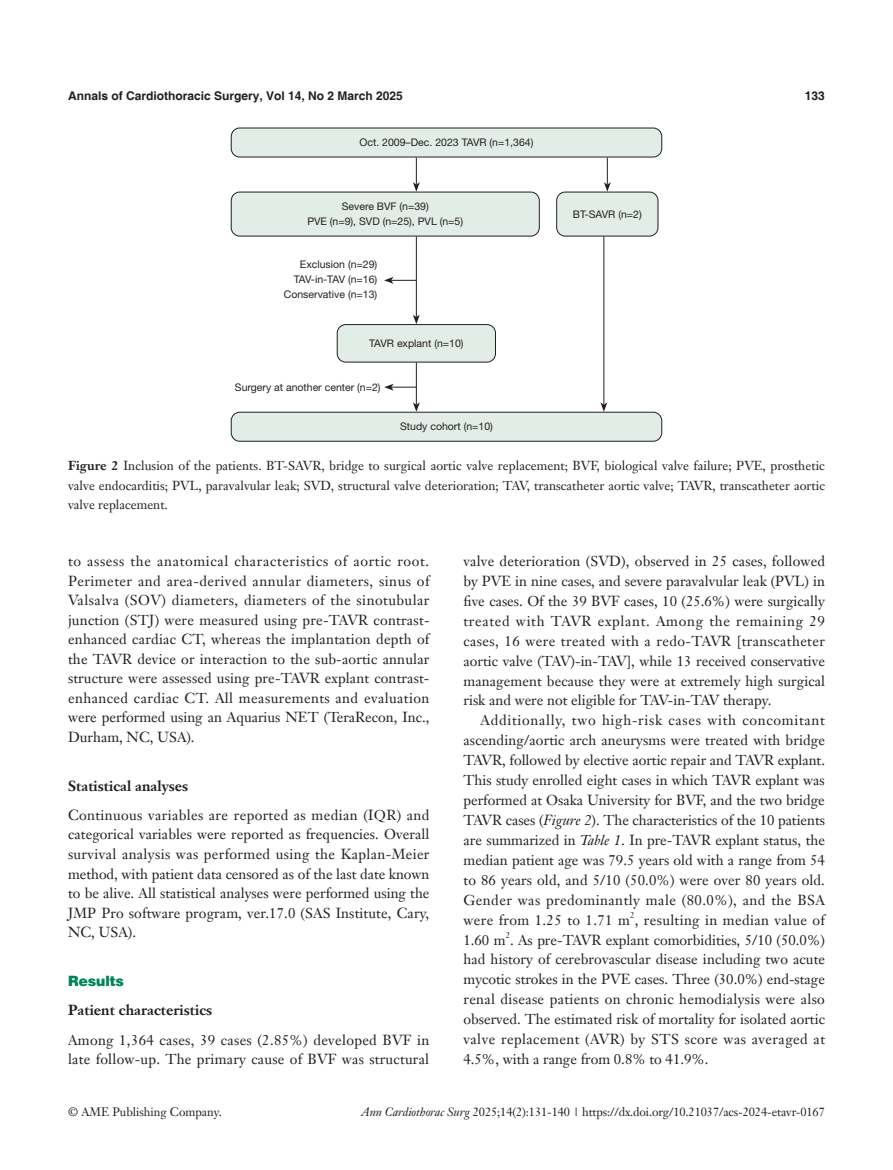
<style>
.page{position:relative;width:893px;height:1170px;background:#fff}
.page>*{position:absolute;margin:0;border:0;box-sizing:border-box;transform-origin:0 0}
.t1{font:14.25px/20px "Janson Text LT";letter-spacing:.01em;color:#231f20;text-align:justify}
._2ji-6_5{font:700 14.25px "Janson Text LT";color:#231f20}
._1ji-6_5{font:900 14.25px "Helvetica";color:#00845c}
.t2{font:12.75px/19.5px "Janson Text LT";color:#231f20;text-align:justify}
.t3{font:12px "Janson Text LT";letter-spacing:-.01em;color:#231f20}
.t4{font:700 12px "Helvetica";color:#231f20}
.C-tu-chongshu{font:10.5px/15px "Helvetica Neue LT Pro";color:#231f20;text-align:right}
.t5{font:8.25px "Janson Text LT";color:#231f20}
.s1{font-weight:700}
.s2{font-style:italic}
</style>
<div class="page">
<div style="left:231px;top:128px;width:431px;height:29px;background:#e3ede8;border-radius:9px"></div>
<div style="left:231px;top:128px;width:431px;height:29px;border:1px solid #231f20;border-radius:9px"></div>
<div style="left:337px;top:324px;width:158px;height:38px;background:#e3ede8;border-radius:9px"></div>
<div style="left:337px;top:324px;width:159px;height:38px;border:1px solid #231f20;border-radius:9px"></div>
<div style="left:231px;top:412px;width:431px;height:29px;background:#e3ede8;border-radius:9px"></div>
<div style="left:231px;top:412px;width:431px;height:29px;border:1px solid #231f20;border-radius:9px"></div>
<div style="left:231px;top:192px;width:308px;height:44px;background:#e3ede8;border-radius:9px"></div>
<div style="left:231px;top:192px;width:309px;height:44px;border:1px solid #231f20;border-radius:9px"></div>
<div style="left:557px;top:192px;width:101px;height:44px;background:#e3ede8;border-radius:9px"></div>
<div style="left:556px;top:192px;width:102px;height:44px;border:1px solid #231f20;border-radius:9px"></div>
<svg style="left:413px;top:158px;width:7px;height:34px"></svg>
<svg style="left:604px;top:158px;width:7px;height:34px"></svg>
<hr style="left:603px;top:236px;width:1px;height:168px;background:#231f20">
<svg style="left:600px;top:402px;width:7px;height:10px"></svg>
<hr style="left:416px;top:236px;width:1px;height:81px;background:#231f20">
<svg style="left:413px;top:315px;width:7px;height:9px"></svg>
<hr style="left:416px;top:362px;width:1px;height:42px;background:#231f20">
<svg style="left:413px;top:402px;width:7px;height:10px"></svg>
<svg style="left:384px;top:277px;width:32px;height:7px"></svg>
<svg style="left:384px;top:383px;width:33px;height:7px"></svg>
<p class="t4" style="left:68px;top:88px;width:336px">Annals of Cardiothoracic Surgery, Vol 14, No 2 March 2025</p>
<p class="t4" style="left:805px;top:88px;width:22px">133</p>
<p class="C-tu-chongshu" style="left:360px;top:135px;width:175px">Oct. 2009–Dec. 2023 TAVR (n=1,364)</p>
<p class="C-tu-chongshu" style="left:342px;top:199px;width:89px">Severe BVF (n=39)</p>
<p class="C-tu-chongshu" style="left:307px;top:214px;width:157px">PVE (n=9), SVD (n=25), PVL (n=5)</p>
<p class="C-tu-chongshu" style="left:300px;top:256px;width:79px">Exclusion (n=29)</p>
<p class="C-tu-chongshu" style="left:284px;top:271px;width:95px">TAV-in-TAV (n=16)<br>Conservative (n=13)</p>
<p class="C-tu-chongshu" style="left:369px;top:335px;width:96px">TAVR explant (n=10)</p>
<p class="C-tu-chongshu" style="left:235px;top:379px;width:147px">Surgery at another center (n=2)</p>
<p class="C-tu-chongshu" style="left:400px;top:419px;width:94px">Study cohort (n=10)</p>
<p class="C-tu-chongshu" style="left:573px;top:206px;width:71px">BT-SAVR (n=2)</p>
<p class="t2" style="left:68px;top:456px;width:758px"><span class="s1">Figure 2</span> Inclusion of the patients. BT-SAVR, bridge to surgical aortic valve replacement; BVF, biological valve failure; PVE, prosthetic valve endocarditis; PVL, paravalvular leak; SVD, structural valve deterioration; TAV, transcatheter aortic valve; TAVR, transcatheter aortic valve replacement.</p>
<p class="t1" style="left:68px;top:551px;width:363px;line-height:19.5px">to assess the anatomical characteristics of aortic root.<br>Perimeter and area-derived annular diameters, sinus of Valsalva (SOV) diameters, diameters of the sinotubular junction (STJ) were measured using pre-TAVR contrast&shy;enhanced cardiac CT, whereas the implantation depth of the TAVR device or interaction to the sub-aortic annular structure were assessed using pre-TAVR explant contrast&shy;enhanced cardiac CT. All measurements and evaluation were performed using an Aquarius NET (TeraRecon, Inc., Durham, NC, USA).</p>
<p class="_2ji-6_5" style="left:68px;top:776px;width:122px">Statistical analyses</p>
<p class="t1" style="left:68px;top:805px;width:363px;line-height:19.5px">Continuous variables are reported as median (IQR) and categorical variables were reported as frequencies. Overall survival analysis was performed using the Kaplan-Meier method, with patient data censored as of the last date known to be alive. All statistical analyses were performed using the JMP Pro software program, ver.17.0 (SAS Institute, Cary, NC, USA).</p>
<p class="_1ji-6_5" style="left:68px;top:971px;width:58px">Results</p>
<p class="_2ji-6_5" style="left:68px;top:1000px;width:146px">Patient characteristics</p>
<p class="t1" style="left:68px;top:1029px;width:363px;line-height:19.5px">Among 1,364 cases, 39 cases (2.85%) developed BVF in late follow-up. The primary cause of BVF was structural</p>
<p class="t1" style="left:463px;top:551px;width:363px">valve deterioration (SVD), observed in 25 cases, followed by PVE in nine cases, and severe paravalvular leak (PVL) in five cases. Of the 39 BVF cases, 10 (25.6%) were surgically treated with TAVR explant. Among the remaining 29 cases, 16 were treated with a redo-TAVR [transcatheter aortic valve (TAV)-in-TAV], while 13 received conservative management because they were at extremely high surgical risk and were not eligible for TAV-in-TAV therapy.</p>
<p class="t1" style="left:463px;top:710px;width:363px;text-indent:17px">Additionally, two high-risk cases with concomitant ascending/aortic arch aneurysms were treated with bridge TAVR, followed by elective aortic repair and TAVR explant.<br>This study enrolled eight cases in which TAVR explant was performed at Osaka University for BVF, and the two bridge TAVR cases (<span class="s2">Figure 2</span>). The characteristics of the 10 patients are summarized in <span class="s2">Table 1</span>. In pre-TAVR explant status, the median patient age was 79.5 years old with a range from 54 to 86 years old, and 5/10 (50.0%) were over 80 years old.<br>Gender was predominantly male (80.0%), and the BSA were from 1.25 to 1.71 m , resulting in median value of</p>
<p class="t5" style="left:630px;top:909px;width:6px">2</p>
<p class="t1" style="left:463px;top:929px;width:363px">1.60 m . As pre-TAVR explant comorbidities, 5/10 (50.0%)</p>
<p class="t5" style="left:506px;top:929px;width:6px">2</p>
<p class="t1" style="left:463px;top:949px;width:363px">had history of cerebrovascular disease including two acute mycotic strokes in the PVE cases. Three (30.0%) end-stage renal disease patients on chronic hemodialysis were also observed. The estimated risk of mortality for isolated aortic valve replacement (AVR) by STS score was averaged at 4.5%, with a range from 0.8% to 41.9%.</p>
<p class="t3" style="left:68px;top:1104px;width:155px">© AME Publishing Company.</p>
<p class="t3" style="left:362px;top:1104px;width:465px"><span class="s2">Ann Cardiothorac Surg</span> 2025;14(2):131-140 | https://dx.doi.org/10.21037/acs-2024-etavr-0167</p>
</div>
